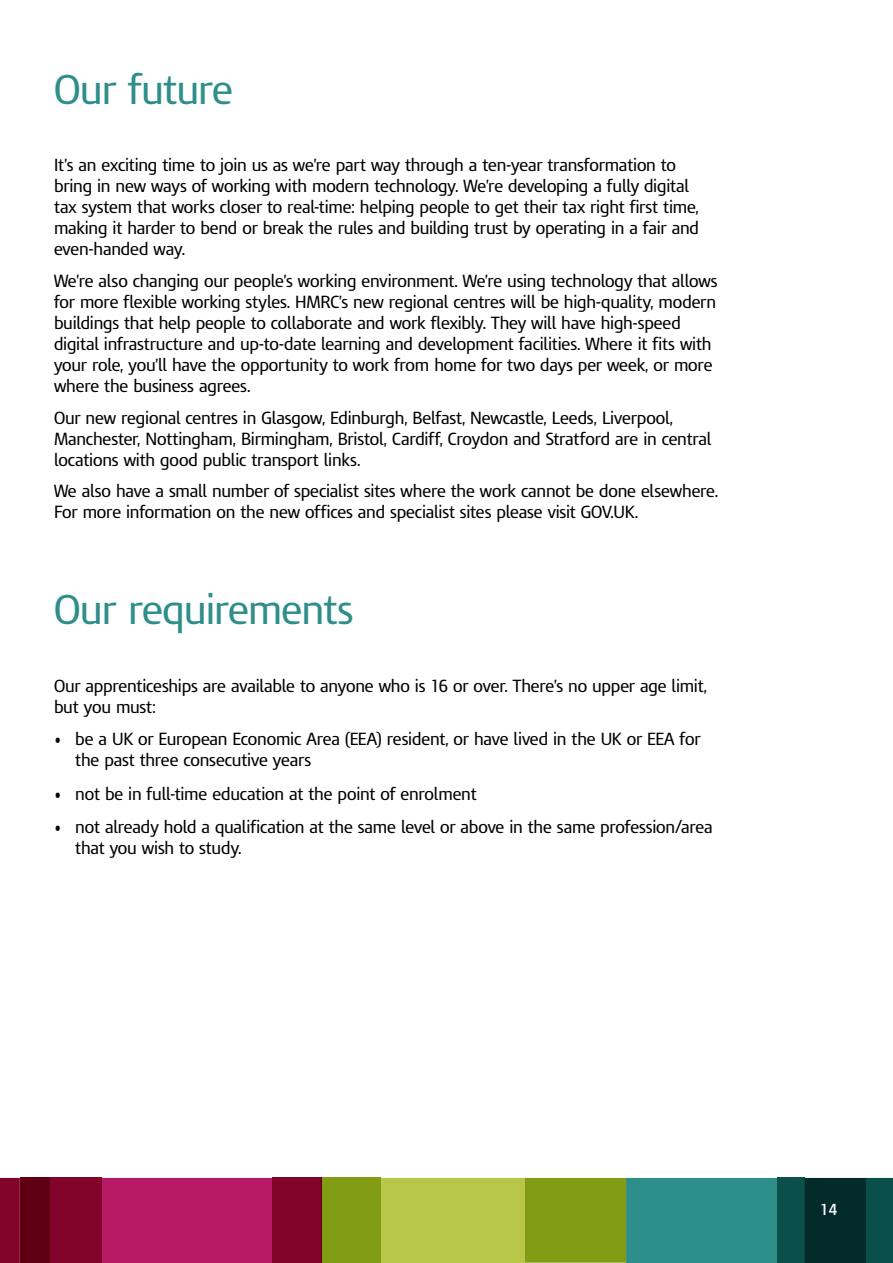
<style>
.page{position:relative;width:893px;height:1263px;background:#fff}
.page>*{position:absolute;margin:0;border:0;box-sizing:border-box;transform-origin:0 0}
.t1{font:39px "HMRC Modena";letter-spacing:-.02em;color:#2f8e8a}
.Body_text{font:16.5px/21px "HMRC Modena";letter-spacing:-.01em;color:#000}
.Bullets_with_space{font:16.5px/21px "HMRC Modena";letter-spacing:-.01em;color:#000}
.t2{font:600 15px "HMRC Modena";color:#fff}
</style>
<div class="page">
<svg style="left:0;top:1178px;width:893px;height:85px;background:#736e52"></svg>
<div style="left:50px;top:1178px;width:52px;height:85px;background:#820329"></div>
<div style="left:20px;top:1178px;width:30px;height:85px;background:#5e0012"></div>
<div style="left:322px;top:1178px;width:59px;height:85px;background:#829c14"></div>
<div style="left:272px;top:1178px;width:50px;height:85px;background:#820329"></div>
<hr style="left:322px;top:1178px;width:1px;height:85px;background:#5e030d">
<p class="t1" style="left:54px;top:66px;width:181px">Our future</p>
<h2 class="Body_text" style="left:54px;top:155px;width:647px">It’s an exciting time to join us as we’re part way through a ten-year transformation to bring in new ways of working with modern technology. We’re developing a fully digital tax system that works closer to real-time: helping people to get their tax right first time, making it harder to bend or break the rules and building trust by operating in a fair and even-handed way.</h2>
<h2 class="Body_text" style="left:54px;top:271px;width:665px">We’re also changing our people’s working environment. We’re using technology that allows for more flexible working styles. HMRC’s new regional centres will be high-quality, modern buildings that help people to collaborate and work flexibly. They will have high-speed digital infrastructure and up-to-date learning and development facilities. Where it fits with your role, you’ll have the opportunity to work from home for two days per week, or more where the business agrees.</h2>
<h2 class="Body_text" style="left:54px;top:407px;width:659px">Our new regional centres in Glasgow, Edinburgh, Belfast, Newcastle, Leeds, Liverpool,<br>Manchester, Nottingham, Birmingham, Bristol, Cardiff, Croydon and Stratford are in central locations with good public transport links.</h2>
<h2 class="Body_text" style="left:54px;top:481px;width:666px">We also have a small number of specialist sites where the work cannot be done elsewhere.<br>For more information on the new offices and specialist sites please visit GOV.UK.</h2>
<p class="t1" style="left:54px;top:587px;width:301px">Our requirements</p>
<h2 class="Body_text" style="left:54px;top:676px;width:655px">Our apprenticeships are available to anyone who is 16 or over. There’s no upper age limit, but you must:</h2>
<p class="Bullets_with_space" style="left:75px;top:728px;width:627px;text-indent:-21px">• be a UK or European Economic Area (EEA) resident, or have lived in the UK or EEA for the past three consecutive years</p>
<p class="Bullets_with_space" style="left:54px;top:783px;width:424px">• not be in full-time education at the point of enrolment</p>
<p class="Bullets_with_space" style="left:75px;top:817px;width:639px;text-indent:-21px">• not already hold a qualification at the same level or above in the same profession/area that you wish to study.</p>
<p class="t2" style="left:820px;top:1200px;width:19px">14</p>
</div>
